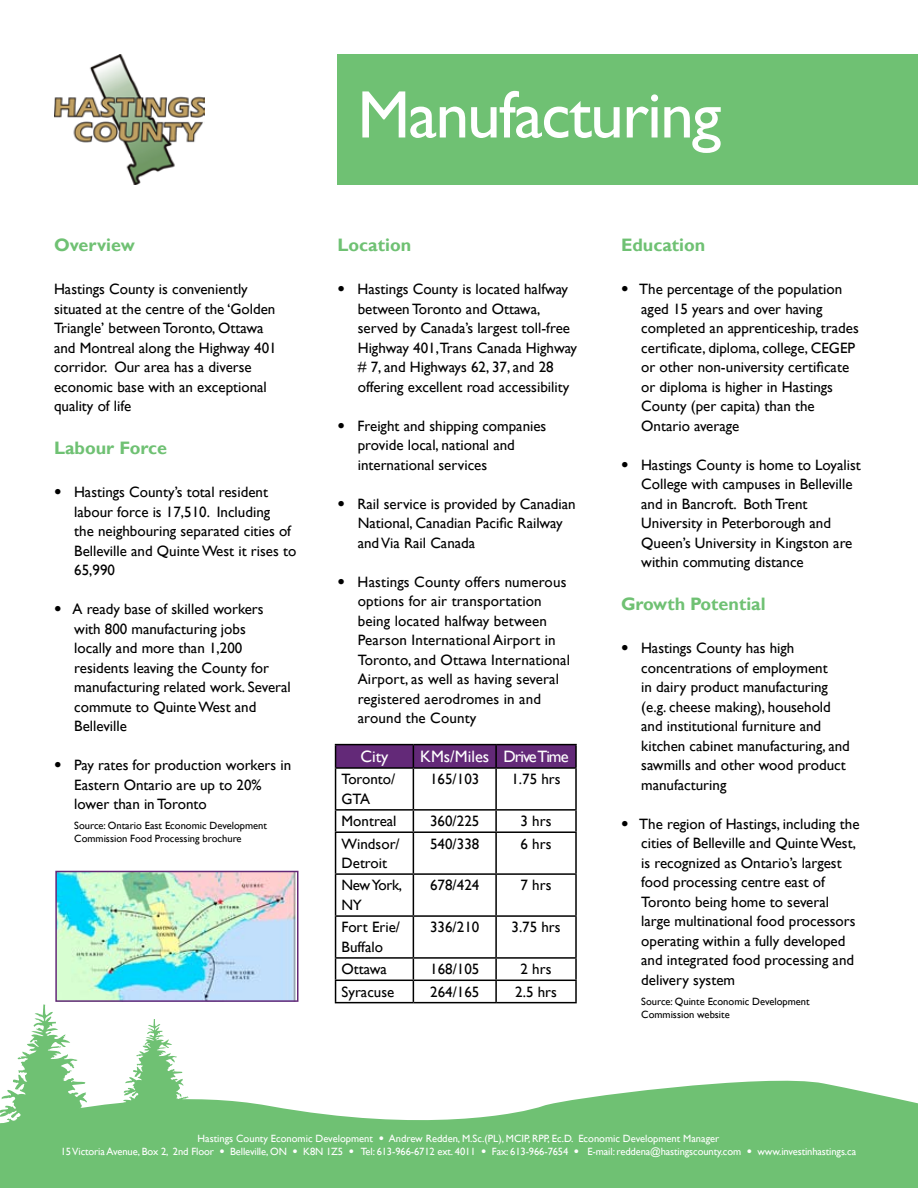
<style>
.page{position:relative;width:918px;height:1188px;background:#fff}
.page>*{position:absolute;margin:0;border:0;box-sizing:border-box;transform-origin:0 0}
.t1{font:67.5px "Gill Sans";letter-spacing:-.025em;color:#fff}
.t2{font:700 18px "Gill Sans";color:#6fc173}
.t3{font:16.5px "Gill Sans";letter-spacing:-.06em;color:#fff}
.t4{font:16.5px "Gill Sans";color:#fff}
.t5{font:15px/19.5px "Gill Sans";color:#000}
.t6{font:15px/19.5px "Gill Sans";letter-spacing:-.02em;color:#000}
.t7{font:10.5px/12.6px "Gill Sans";letter-spacing:-.01em;color:#fff;text-align:center}
.t8{font:10.5px/12.6px "Gill Sans";color:#000}
.s1{font-family:"Helvetica LT Std";font-weight:700;font-style:italic}
</style>
<div class="page">
<svg style="left:0;top:1080px;width:918px;height:108px;fill:#6fc173"></svg>
<svg style="left:0;top:1004px;width:95px;height:140px"></svg>
<svg style="left:122px;top:1019px;width:67px;height:95px"></svg>
<div style="left:338px;top:54px;width:580px;height:130px;background:#6fc173"></div>
<hr style="left:335px;top:744px;width:78px;height:1px;background:#000">
<hr style="left:413px;top:744px;width:83px;height:1px;background:#000">
<div style="left:335px;top:745px;width:240px;height:22px;background:#632978"></div>
<hr style="left:496px;top:744px;width:81px;height:1px;background:#000">
<hr style="left:495px;top:745px;width:2px;height:22px;background:#000">
<hr style="left:575px;top:745px;width:2px;height:22px;background:#000">
<hr style="left:335px;top:767px;width:78px;height:2px;background:#000">
<hr style="left:335px;top:769px;width:1px;height:40px;background:#000">
<hr style="left:413px;top:767px;width:83px;height:2px;background:#000">
<hr style="left:413px;top:769px;width:1px;height:40px;background:#000">
<hr style="left:496px;top:767px;width:81px;height:2px;background:#000">
<hr style="left:495px;top:769px;width:2px;height:40px;background:#000">
<hr style="left:575px;top:769px;width:2px;height:40px;background:#000">
<hr style="left:335px;top:809px;width:78px;height:2px;background:#000">
<svg style="left:335px;top:811px;width:1px;height:20px"></svg>
<hr style="left:413px;top:809px;width:83px;height:2px;background:#000">
<svg style="left:413px;top:811px;width:1px;height:20px"></svg>
<hr style="left:496px;top:809px;width:81px;height:2px;background:#000">
<hr style="left:495px;top:811px;width:2px;height:20px;background:#000">
<hr style="left:575px;top:811px;width:2px;height:20px;background:#000">
<hr style="left:335px;top:831px;width:78px;height:2px;background:#000">
<hr style="left:335px;top:833px;width:1px;height:40px;background:#000">
<hr style="left:413px;top:831px;width:83px;height:2px;background:#000">
<hr style="left:413px;top:833px;width:1px;height:40px;background:#000">
<hr style="left:496px;top:831px;width:81px;height:2px;background:#000">
<hr style="left:495px;top:833px;width:2px;height:40px;background:#000">
<hr style="left:575px;top:833px;width:2px;height:40px;background:#000">
<hr style="left:335px;top:873px;width:78px;height:2px;background:#000">
<hr style="left:335px;top:875px;width:1px;height:40px;background:#000">
<hr style="left:413px;top:873px;width:83px;height:2px;background:#000">
<hr style="left:413px;top:875px;width:1px;height:40px;background:#000">
<hr style="left:496px;top:873px;width:81px;height:2px;background:#000">
<hr style="left:495px;top:875px;width:2px;height:40px;background:#000">
<hr style="left:575px;top:875px;width:2px;height:40px;background:#000">
<hr style="left:335px;top:915px;width:78px;height:2px;background:#000">
<hr style="left:335px;top:917px;width:1px;height:40px;background:#000">
<hr style="left:413px;top:915px;width:83px;height:2px;background:#000">
<hr style="left:413px;top:917px;width:1px;height:40px;background:#000">
<hr style="left:496px;top:915px;width:81px;height:2px;background:#000">
<hr style="left:495px;top:917px;width:2px;height:40px;background:#000">
<hr style="left:575px;top:917px;width:2px;height:40px;background:#000">
<hr style="left:335px;top:957px;width:78px;height:2px;background:#000">
<hr style="left:413px;top:957px;width:83px;height:2px;background:#000">
<hr style="left:496px;top:957px;width:81px;height:2px;background:#000">
<hr style="left:495px;top:959px;width:2px;height:21px;background:#000">
<hr style="left:575px;top:959px;width:2px;height:21px;background:#000">
<hr style="left:335px;top:980px;width:78px;height:1px;background:#000">
<svg style="left:335px;top:959px;width:1px;height:43px"></svg>
<hr style="left:413px;top:980px;width:83px;height:1px;background:#000">
<svg style="left:413px;top:959px;width:1px;height:43px"></svg>
<hr style="left:496px;top:980px;width:81px;height:1px;background:#000">
<hr style="left:495px;top:981px;width:2px;height:21px;background:#000">
<hr style="left:575px;top:981px;width:2px;height:21px;background:#000">
<hr style="left:335px;top:1002px;width:78px;height:1px;background:#000">
<hr style="left:413px;top:1002px;width:83px;height:1px;background:#000">
<hr style="left:496px;top:1002px;width:81px;height:1px;background:#000">
<img style="left:58px;top:874px;width:237px;height:125px">
<div style="left:55px;top:871px;width:243px;height:131px;border:2px solid #632978"></div>
<img style="left:55px;top:54px;width:149px;height:130px">
<p class="t2" style="left:54px;top:234px;width:82px">Overview</p>
<p class="t5" style="left:54px;top:280px;width:224px">Hastings County is conveniently situated at the centre of the ‘Golden<br>Triangle’ between Toronto, Ottawa and Montreal along the Highway 401 corridor. Our area has a diverse economic base with an exceptional quality of life</p>
<p class="t2" style="left:54px;top:437px;width:114px">Labour Force</p>
<p class="t5" style="left:74px;top:483px;width:224px;text-indent:-20px"><span class="s1">•</span> Hastings County’s total resident labour force is 17,510. Including<br>the neighbouring separated cities of<br>Belleville and Quinte West it rises to<br>65,990</p>
<p class="t5" style="left:74px;top:600px;width:218px;text-indent:-20px"><span class="s1">•</span> A ready base of skilled workers with 800 manufacturing jobs<br>locally and more than 1,200 residents leaving the County for manufacturing related work. Several commute to Quinte West and<br>Belleville</p>
<p class="t5" style="left:74px;top:756px;width:218px;text-indent:-20px"><span class="s1">•</span> Pay rates for production workers in<br>Eastern Ontario are up to 20% lower than in Toronto</p>
<p class="t8" style="left:74px;top:820px;width:194px">Source: Ontario East Economic Development<br>Commission Food Processing brochure</p>
<h1 class="t1" style="left:357px;top:76px;width:365px">Manufacturing</h1>
<p class="t2" style="left:338px;top:234px;width:75px">Location</p>
<p class="t5" style="left:358px;top:280px;width:221px;text-indent:-20px"><span class="s1">•</span> Hastings County is located halfway between Toronto and Ottawa, served by Canada’s largest toll-free Highway 401,Trans Canada Highway # 7, and Highways 62, 37, and 28 offering excellent road accessibility</p>
<p class="t5" style="left:358px;top:416px;width:190px;text-indent:-20px"><span class="s1">•</span> Freight and shipping companies provide local, national and international services</p>
<p class="t5" style="left:358px;top:494px;width:219px;text-indent:-20px"><span class="s1">•</span> Rail service is provided by Canadian<br>National, Canadian Pacific Railway and Via Rail Canada</p>
<p class="t5" style="left:358px;top:572px;width:214px;text-indent:-20px"><span class="s1">•</span> Hastings County offers numerous options for air transportation being located halfway between<br>Pearson International Airport in<br>Toronto, and Ottawa International<br>Airport, as well as having several registered aerodromes in and around the County</p>
<p class="t4" style="left:360px;top:747px;width:30px">City</p>
<p class="t3" style="left:420px;top:747px;width:150px">KMs/Miles Drive Time</p>
<p class="t5" style="left:342px;top:770px;width:55px">Toronto/<br>GTA</p>
<p class="t5" style="left:430px;top:770px;width:51px">165/103</p>
<p class="t5" style="left:511px;top:770px;width:51px">1.75 hrs</p>
<p class="t5" style="left:342px;top:812px;width:56px">Montreal</p>
<p class="t5" style="left:430px;top:812px;width:51px">360/225</p>
<p class="t5" style="left:521px;top:812px;width:32px">3 hrs</p>
<p class="t5" style="left:342px;top:834px;width:60px">Windsor/<br>Detroit</p>
<p class="t5" style="left:430px;top:834px;width:51px">540/338</p>
<p class="t5" style="left:521px;top:834px;width:32px">6 hrs</p>
<p class="t6" style="left:342px;top:876px;width:62px">New York,<br>NY</p>
<p class="t5" style="left:430px;top:876px;width:51px">678/424</p>
<p class="t5" style="left:521px;top:876px;width:32px">7 hrs</p>
<p class="t5" style="left:342px;top:918px;width:60px">Fort Erie/<br>Buffalo</p>
<p class="t5" style="left:430px;top:918px;width:51px">336/210</p>
<p class="t5" style="left:512px;top:918px;width:51px">3.75 hrs</p>
<p class="t5" style="left:342px;top:960px;width:47px">Ottawa</p>
<p class="t5" style="left:430px;top:960px;width:51px">168/105</p>
<p class="t5" style="left:521px;top:960px;width:32px">2 hrs</p>
<p class="t5" style="left:342px;top:982px;width:54px">Syracuse</p>
<p class="t5" style="left:430px;top:982px;width:51px">264/165</p>
<p class="t5" style="left:515px;top:982px;width:43px">2.5 hrs</p>
<p class="t2" style="left:621px;top:234px;width:86px">Education</p>
<p class="t5" style="left:641px;top:280px;width:219px;text-indent:-20px"><span class="s1">•</span> The percentage of the population aged 15 years and over having completed an apprenticeship, trades certificate, diploma, college, CEGEP or other non-university certificate or diploma is higher in Hastings<br>County (per capita) than the<br>Ontario average</p>
<p class="t5" style="left:641px;top:455px;width:221px;text-indent:-20px"><span class="s1">•</span> Hastings County is home to Loyalist<br>College with campuses in Belleville and in Bancroft. Both Trent<br>University in Peterborough and<br>Queen’s University in Kingston are within commuting distance</p>
<p class="t2" style="left:621px;top:593px;width:146px">Growth Potential</p>
<p class="t5" style="left:641px;top:639px;width:210px;text-indent:-20px"><span class="s1">•</span> Hastings County has high concentrations of employment<br>in dairy product manufacturing (e.g. cheese making), household and institutional furniture and kitchen cabinet manufacturing, and sawmills and other wood product manufacturing</p>
<p class="t5" style="left:641px;top:814px;width:220px;text-indent:-20px"><span class="s1">•</span> The region of Hastings, including the cities of Belleville and Quinte West, is recognized as Ontario’s largest food processing centre east of Toronto being home to several large multinational food processors operating within a fully developed and integrated food processing and delivery system</p>
<p class="t8" style="left:641px;top:995px;width:170px">Source: Quinte Economic Development<br>Commission website</p>
<p class="t7" style="left:61px;top:1133px;width:797px">Hastings County Economic Development <span class="s1">•</span> Andrew Redden, M.Sc.(PL), MCIP, RPP, Ec.D. Economic Development Manager<br>15 Victoria Avenue, Box 2, 2nd Floor <span class="s1">•</span> Belleville, ON <span class="s1">•</span> K8N 1Z5 <span class="s1">•</span> Tel: 613-966-6712 ext. 4011 <span class="s1">•</span> Fax: 613-966-7654 <span class="s1">•</span> E-mail: reddena@hastingscounty.com <span class="s1">•</span> www.investinhastings.ca</p>
</div>
